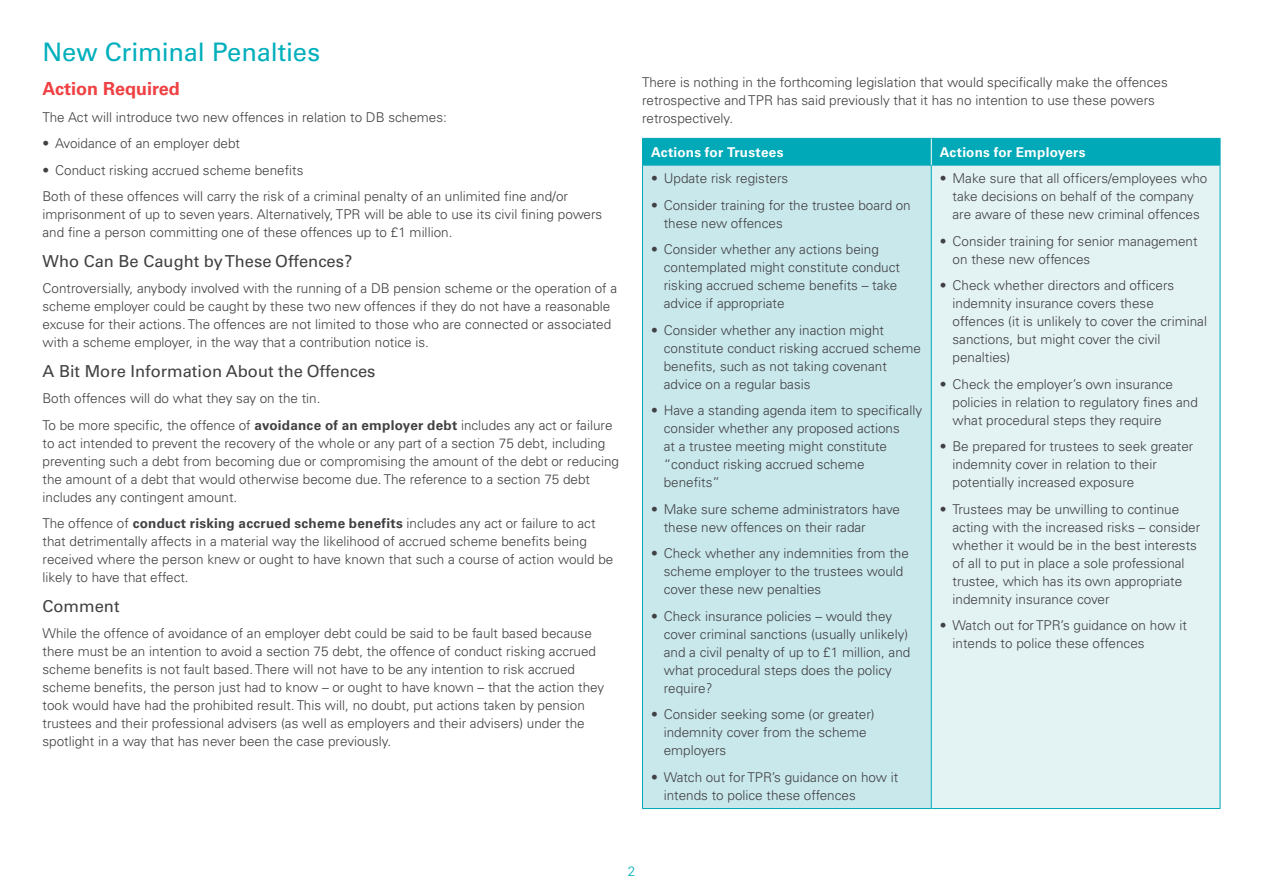
<style>
.page{position:relative;width:1263px;height:893px;background:#fff}
.page>*{position:absolute;margin:0;border:0;box-sizing:border-box;transform-origin:0 0}
.t1{font:25.5px "Univers LTCYR 55 Roman";letter-spacing:-.005em;color:#00afbc}
.t2{font:700 18px "Univers LTCYR 65";color:#ef4143}
.t3{font:16.5px "Univers LTCYR 55 Roman";color:#414042}
.t4{font:300 13.5px/18px "Univers LTCYR 45";color:#414042}
.t5{font:700 13.5px "Univers LTCYR 65";letter-spacing:.015em;color:#fff}
.t6{font:300 13.5px "Univers LTCYR 45";color:#00afbc}
.s1{font-family:"Univers LTCYR 65";font-weight:700}
</style>
<div class="page">
<div style="left:642px;top:165px;width:289px;height:643px;background:#c9e8ec"></div>
<div style="left:931px;top:165px;width:289px;height:643px;background:#e3f3f4"></div>
<hr style="left:642px;top:166px;width:1px;height:642px;background:#00a9b7">
<hr style="left:931px;top:166px;width:1px;height:642px;background:#00a9b7">
<hr style="left:1220px;top:166px;width:1px;height:642px;background:#00a9b7">
<hr style="left:642px;top:808px;width:289px;height:1px;background:#00a9b7">
<hr style="left:931px;top:808px;width:289px;height:1px;background:#00a9b7">
<hr style="left:642px;top:165px;width:289px;height:1px;background:#00a9b7">
<hr style="left:931px;top:165px;width:289px;height:1px;background:#00a9b7">
<div style="left:642px;top:138px;width:579px;height:27px;background:#00a9b7"></div>
<h1 class="t1" style="left:43px;top:34px;width:279px">New Criminal Penalties</h1>
<h2 class="t2" style="left:43px;top:76px;width:139px">Action Required</h2>
<p class="t4" style="left:43px;top:107px;width:406px">The Act will introduce two new offences in relation to DB schemes:</p>
<p class="t4" style="left:43px;top:134px;width:199px">• Avoidance of an employer debt</p>
<p class="t4" style="left:43px;top:156px;width:527px;line-height:26.5px">• Conduct risking accrued scheme benefits<br>Both of these offences will carry the risk of a criminal penalty of an unlimited fine and/or</p>
<p class="t4" style="left:43px;top:205px;width:561px">imprisonment of up to seven years. Alternatively, TPR will be able to use its civil fining powers and fine a person committing one of these offences up to £1 million.</p>
<p class="t3" style="left:43px;top:249px;width:311px">Who Can Be Caught by These Offences?</p>
<p class="t4" style="left:43px;top:279px;width:576px">Controversially, anybody involved with the running of a DB pension scheme or the operation of a scheme employer could be caught by these two new offences if they do not have a reasonable excuse for their actions. The offences are not limited to those who are connected or associated with a scheme employer, in the way that a contribution notice is.</p>
<p class="t3" style="left:43px;top:359px;width:334px">A Bit More Information About the Offences</p>
<p class="t4" style="left:43px;top:385px;width:571px;line-height:26.5px">Both offences will do what they say on the tin.<br>To be more specific, the offence of <span class="s1">avoidance of an employer debt</span> includes any act or failure</p>
<p class="t4" style="left:43px;top:433px;width:578px">to act intended to prevent the recovery of the whole or any part of a section 75 debt, including preventing such a debt from becoming due or compromising the amount of the debt or reducing the amount of a debt that would otherwise become due. The reference to a section 75 debt includes any contingent amount.</p>
<p class="t4" style="left:43px;top:514px;width:572px">The offence of <span class="s1">conduct risking accrued scheme benefits</span> includes any act or failure to act that detrimentally affects in a material way the likelihood of accrued scheme benefits being received where the person knew or ought to have known that such a course of action would be likely to have that effect.</p>
<p class="t3" style="left:43px;top:594px;width:78px">Comment</p>
<p class="t4" style="left:43px;top:624px;width:563px">While the offence of avoidance of an employer debt could be said to be fault based because there must be an intention to avoid a section 75 debt, the offence of conduct risking accrued scheme benefits is not fault based. There will not have to be any intention to risk accrued scheme benefits, the person just had to know – or ought to have known – that the action they took would have had the prohibited result. This will, no doubt, put actions taken by pension trustees and their professional advisers (as well as employers and their advisers) under the spotlight in a way that has never been the case previously.</p>
<p class="t4" style="left:642px;top:73px;width:527px">There is nothing in the forthcoming legislation that would specifically make the offences retrospective and TPR has said previously that it has no intention to use these powers retrospectively.</p>
<p class="t5" style="left:651px;top:142px;width:134px">Actions for Trustees</p>
<p class="t5" style="left:940px;top:142px;width:147px">Actions for Employers</p>
<p class="t4" style="left:651px;top:169px;width:139px">• Update risk registers</p>
<p class="t4" style="left:664px;top:196px;width:248px;text-indent:-13px">• Consider training for the trustee board on these new offences</p>
<p class="t4" style="left:664px;top:240px;width:238px;text-indent:-13px">• Consider whether any actions being contemplated might constitute conduct risking accrued scheme benefits – take advice if appropriate</p>
<p class="t4" style="left:664px;top:321px;width:259px;text-indent:-13px">• Consider whether any inaction might constitute conduct risking accrued scheme benefits, such as not taking covenant advice on a regular basis</p>
<p class="t4" style="left:664px;top:401px;width:260px;text-indent:-13px">• Have a standing agenda item to specifically consider whether any proposed actions<br>at a trustee meeting might constitute “conduct risking accrued scheme benefits”</p>
<p class="t4" style="left:664px;top:500px;width:238px;text-indent:-13px">• Make sure scheme administrators have these new offences on their radar</p>
<p class="t4" style="left:664px;top:544px;width:247px;text-indent:-13px">• Check whether any indemnities from the scheme employer to the trustees would cover these new penalties</p>
<p class="t4" style="left:664px;top:607px;width:248px;text-indent:-13px">• Check insurance policies – would they cover criminal sanctions (usually unlikely) and a civil penalty of up to £1 million, and what procedural steps does the policy require?</p>
<p class="t4" style="left:664px;top:705px;width:212px;text-indent:-13px">• Consider seeking some (or greater) indemnity cover from the scheme employers</p>
<p class="t4" style="left:664px;top:768px;width:236px;text-indent:-13px">• Watch out for TPR’s guidance on how it intends to police these offences</p>
<p class="t4" style="left:940px;top:169px;width:269px;text-align:center">• Make sure that all officers/employees who take decisions on behalf of the company<br>are aware of these new criminal offences</p>
<p class="t4" style="left:952px;top:232px;width:247px;text-indent:-13px">• Consider training for senior management on these new offences</p>
<p class="t4" style="left:952px;top:276px;width:256px;text-indent:-13px">• Check whether directors and officers indemnity insurance covers these offences (it is unlikely to cover the criminal sanctions, but might cover the civil penalties)</p>
<p class="t4" style="left:952px;top:375px;width:247px;text-indent:-13px">• Check the employer’s own insurance policies in relation to regulatory fines and what procedural steps they require</p>
<p class="t4" style="left:952px;top:437px;width:242px;text-indent:-13px">• Be prepared for trustees to seek greater indemnity cover in relation to their potentially increased exposure</p>
<p class="t4" style="left:952px;top:500px;width:249px;text-indent:-13px">• Trustees may be unwilling to continue acting with the increased risks – consider whether it would be in the best interests of all to put in place a sole professional trustee, which has its own appropriate indemnity insurance cover</p>
<p class="t4" style="left:952px;top:616px;width:236px;text-indent:-13px">• Watch out for TPR’s guidance on how it intends to police these offences</p>
<p class="t6" style="left:628px;top:862px;width:9px">2</p>
</div>
